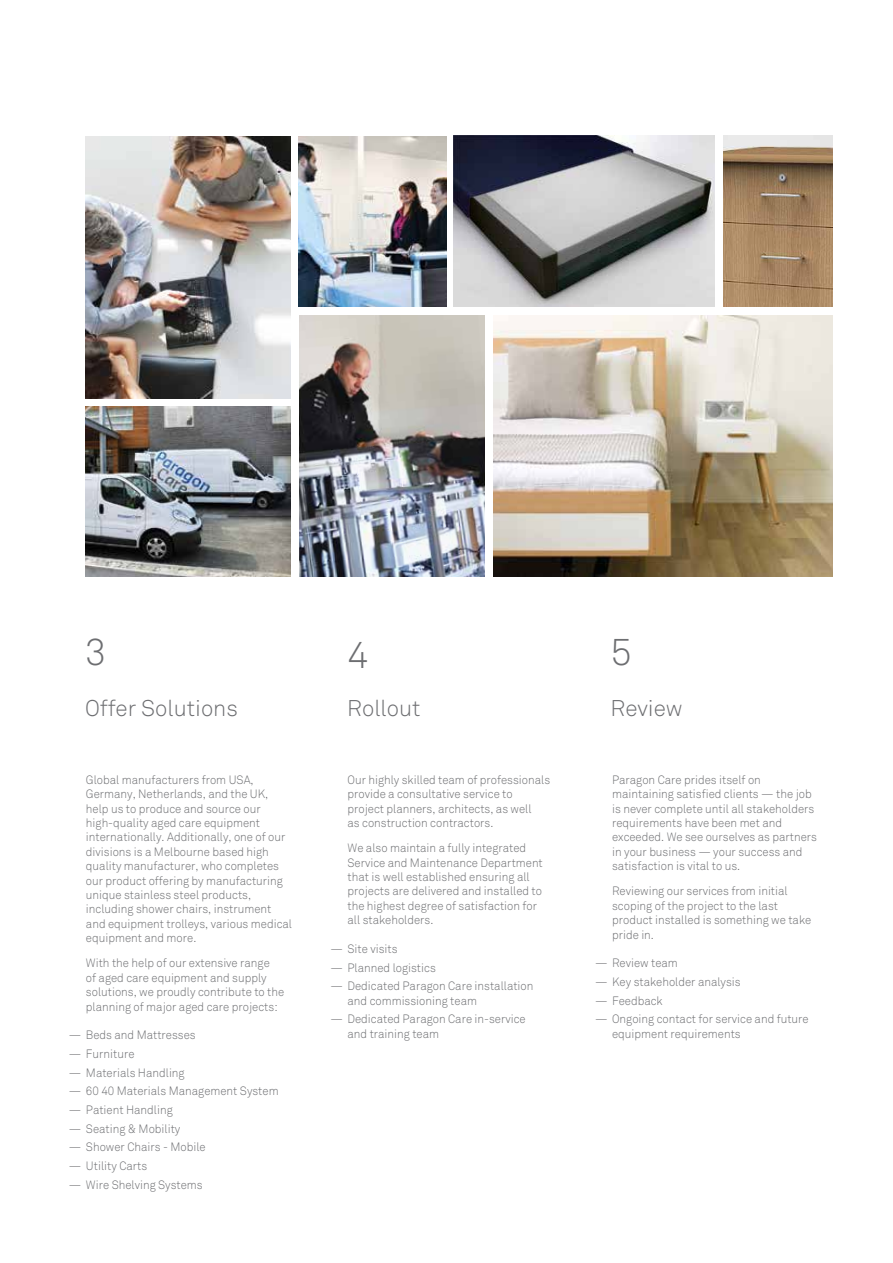
<style>
.page{position:relative;width:893px;height:1263px;background:#fff}
.page>*{position:absolute;margin:0;border:0;box-sizing:border-box;transform-origin:0 0}
.t1{font:300 37.5px "Akkurat";color:#6d6e71}
.t2{font:300 22.5px "Akkurat";color:#6d6e71}
.t3{font:300 12px/14.4px "Akkurat";color:#6d6e71;scale:.95 1}
</style>
<div class="page">
<img style="left:493px;top:315px;width:339px;height:261px">
<img style="left:299px;top:315px;width:186px;height:261px">
<img style="left:85px;top:136px;width:205px;height:262px">
<img style="left:299px;top:136px;width:147px;height:170px">
<img style="left:85px;top:406px;width:206px;height:170px">
<img style="left:454px;top:136px;width:260px;height:170px">
<img style="left:724px;top:136px;width:108px;height:170px">
<h1 class="t1" style="left:85px;top:630px;width:23px">3</h1>
<h1 class="t1" style="left:347px;top:632px;width:23px">4</h1>
<h1 class="t1" style="left:610px;top:630px;width:23px">5</h1>
<h2 class="t2" style="left:85px;top:694px;width:154px">Offer Solutions</h2>
<h2 class="t2" style="left:347px;top:694px;width:75px">Rollout</h2>
<h2 class="t2" style="left:611px;top:694px;width:74px">Review</h2>
<p class="t3" style="left:86px;top:773px;width:218px">Global manufacturers from USA, Germany, Netherlands, and the UK, help us to produce and source our high-quality aged care equipment internationally. Additionally, one of our divisions is a Melbourne based high quality manufacturer, who completes our product offering by manufacturing unique stainless steel products, including shower chairs, instrument and equipment trolleys, various medical equipment and more.</p>
<p class="t3" style="left:86px;top:956px;width:210px">With the help of our extensive range<br>of aged care equipment and supply solutions, we proudly contribute to the planning of major aged care projects:</p>
<p class="t3" style="left:69px;top:1028px;width:135px">— Beds and Mattresses</p>
<p class="t3" style="left:69px;top:1047px;width:71px">— Furniture</p>
<p class="t3" style="left:69px;top:1065px;width:123px">— Materials Handling</p>
<p class="t3" style="left:69px;top:1084px;width:222px">— 60 40 Materials Management System</p>
<p class="t3" style="left:69px;top:1103px;width:111px">— Patient Handling</p>
<p class="t3" style="left:69px;top:1121px;width:119px">— Seating &amp; Mobility</p>
<p class="t3" style="left:69px;top:1140px;width:145px">— Shower Chairs - Mobile</p>
<p class="t3" style="left:69px;top:1159px;width:84px">— Utility Carts</p>
<p class="t3" style="left:69px;top:1177px;width:142px">— Wire Shelving Systems</p>
<p class="t3" style="left:347px;top:772px;width:215px">Our highly skilled team of professionals provide a consultative service to project planners, architects, as well<br>as construction contractors.</p>
<p class="t3" style="left:347px;top:841px;width:207px">We also maintain a fully integrated Service and Maintenance Department that is well established ensuring all projects are delivered and installed to the highest degree of satisfaction for all stakeholders.</p>
<p class="t3" style="left:330px;top:942px;width:72px">— Site visits</p>
<p class="t3" style="left:330px;top:960px;width:112px">— Planned logistics</p>
<p class="t3" style="left:347px;top:979px;width:197px;text-indent:-17px">— Dedicated Paragon Care installation and commissioning team</p>
<p class="t3" style="left:347px;top:1012px;width:189px;text-indent:-17px">— Dedicated Paragon Care in-service and training team</p>
<p class="t3" style="left:612px;top:773px;width:217px">Paragon Care prides itself on maintaining satisfied clients — the job is never complete until all stakeholders requirements have been met and exceeded. We see ourselves as partners in your business — your success and satisfaction is vital to us.</p>
<p class="t3" style="left:612px;top:884px;width:211px">Reviewing our services from initial scoping of the project to the last product installed is something we take pride in.</p>
<p class="t3" style="left:595px;top:956px;width:89px">— Review team</p>
<p class="t3" style="left:595px;top:975px;width:155px">— Key stakeholder analysis</p>
<p class="t3" style="left:595px;top:993px;width:73px">— Feedback</p>
<p class="t3" style="left:612px;top:1012px;width:208px;text-indent:-17px">— Ongoing contact for service and future equipment requirements</p>
</div>
